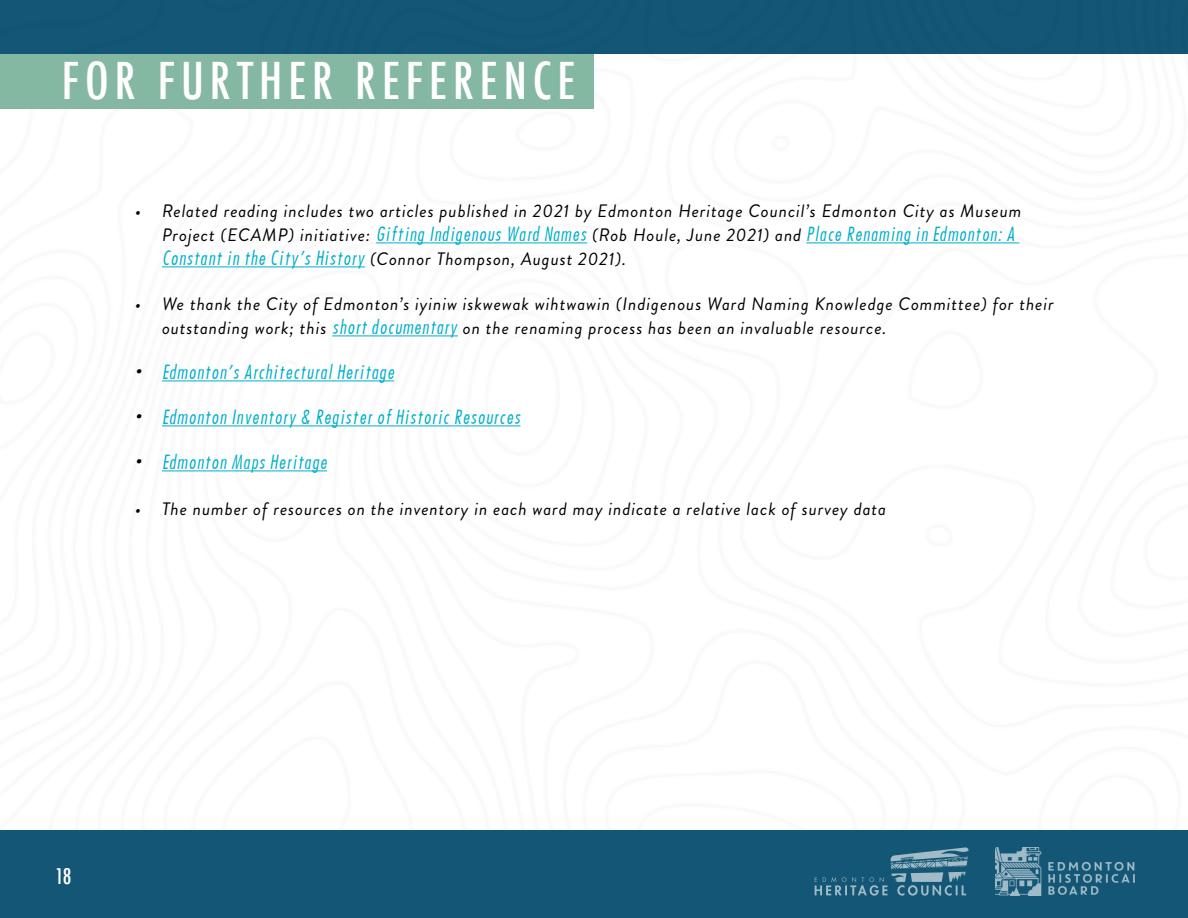
<style>
.page{position:relative;width:1188px;height:918px;background:#fff}
.page>*{position:absolute;margin:0;border:0;box-sizing:border-box;transform-origin:0 0}
.t1{font:500 condensed 49.5px "Futura";letter-spacing:.12em;color:#fff}
.t2{font:500 condensed 21px "Futura";color:#fff}
.t3{font:italic 18px/24px "Brandon Grotesque";letter-spacing:.05em;color:#000}
.t4{font:italic 500 18px "Futura Cond";letter-spacing:.05em;color:#01afca}
.s1{font-family:"Brandon Grotesque";font-weight:400;color:#000}
.s2{font-family:"Futura Cond";font-weight:500;color:#01afca}
.s3{color:#000}
</style>
<div class="page">
<img style="left:0;top:0;width:1188px;height:831px">
<div style="left:0;top:54px;width:594px;height:55px;background:#85b8a2"></div>
<div style="left:0;top:831px;width:1188px;height:87px;background:#145675"></div>
<svg style="left:815px;top:847px;width:154px;height:49px"></svg>
<img style="left:995px;top:847px;width:140px;height:49px">
<hr style="left:376px;top:243px;width:211px;height:1px;background:#01afca">
<hr style="left:806px;top:243px;width:213px;height:1px;background:#01afca">
<hr style="left:162px;top:267px;width:203px;height:1px;background:#01afca">
<hr style="left:332px;top:336px;width:126px;height:1px;background:#01afca">
<hr style="left:162px;top:381px;width:232px;height:1px;background:#01afca">
<hr style="left:162px;top:426px;width:358px;height:1px;background:#01afca">
<hr style="left:162px;top:471px;width:165px;height:1px;background:#01afca">
<h1 class="t1" style="left:62px;top:49px;width:515px">FOR FURTHER REFERENCE</h1>
<p class="t3" style="left:135px;top:199px;width:888px">• Related reading includes two articles published in 2021 by Edmonton Heritage Council’s Edmonton City as Museum</p>
<p class="t4" style="left:162px;top:222px;width:854px"><span class="s1">Project (ECAMP) initiative:</span> Gifting Indigenous Ward Names <span class="s1">(Rob Houle, June 2021) and</span> Place Renaming in Edmonton: A</p>
<p class="t3" style="left:162px;top:247px;width:466px"><span class="s2">Constant in the City’s History</span> (Connor Thompson, August 2021).</p>
<p class="t3" style="left:162px;top:292px;width:893px;text-indent:-27px">• We thank the City of Edmonton’s iyiniw iskwewak wihtwawin (Indigenous Ward Naming Knowledge Committee) for their outstanding work; this <span class="s2">short documentary</span> on the renaming process has been an invaluable resource.</p>
<p class="t4" style="left:135px;top:360px;width:261px"><span class="s3">•</span> Edmonton’s Architectural Heritage</p>
<p class="t4" style="left:135px;top:405px;width:387px"><span class="s3">•</span> Edmonton Inventory &amp; Register of Historic Resources</p>
<p class="t4" style="left:135px;top:450px;width:194px"><span class="s3">•</span> Edmonton Maps Heritage</p>
<p class="t3" style="left:135px;top:497px;width:753px">• The number of resources on the inventory in each ward may indicate a relative lack of survey data</p>
<p class="t2" style="left:55px;top:862px;width:18px">18</p>
</div>
